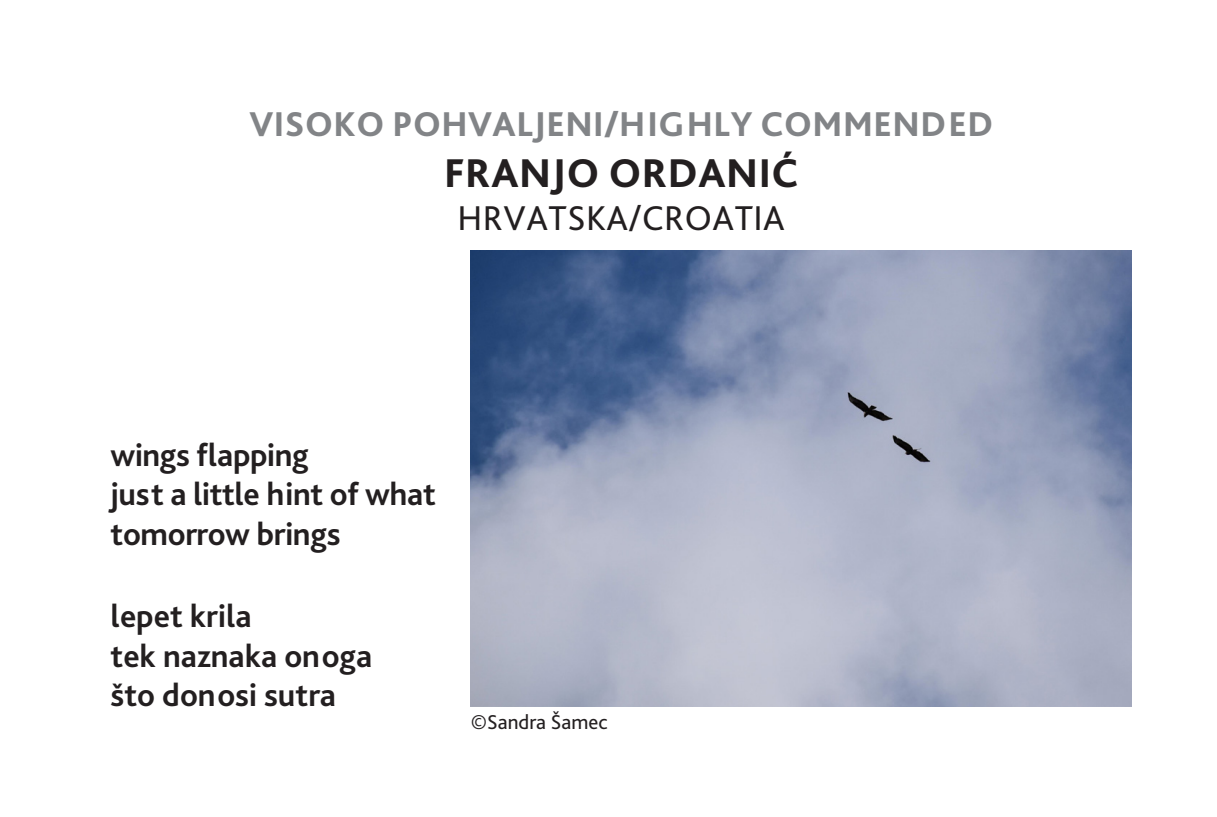
<style>
.page{position:relative;width:1217px;height:817px;background:#fff}
.page>*{position:absolute;margin:0;border:0;box-sizing:border-box;transform-origin:0 0}
.N1{font:800 42px "Bliss Pro";letter-spacing:.015em;color:#231f20}
.N2{font:800 36px "Bliss Pro";letter-spacing:.015em;color:#828487}
.N1-2{font:36px "Bliss Pro";letter-spacing:.015em;color:#231f20}
.haiga{font:700 33px/39.6px "Bliss Pro";letter-spacing:-.01em;color:#231f20}
.potpis{font:21px "Bliss Pro";color:#231f20}
</style>
<div class="page">
<img style="left:471px;top:250px;width:660px;height:456px">
<p class="N2" style="left:249px;top:102px;width:745px">VISOKO POHVALJENI/HIGHLY COMMENDED</p>
<p class="N1" style="left:444px;top:146px;width:356px">FRANJO ORDANIĆ</p>
<p class="N1-2" style="left:457px;top:195px;width:329px">HRVATSKA/CROATIA</p>
<p class="haiga" style="left:111px;top:434px;width:327px">wings flapping<br>just a little hint of what tomorrow brings</p>
<p class="haiga" style="left:111px;top:595px;width:263px">lepet krila<br>tek naznaka onoga što donosi sutra</p>
<p class="potpis" style="left:471px;top:709px;width:138px">©Sandra Šamec</p>
</div>
